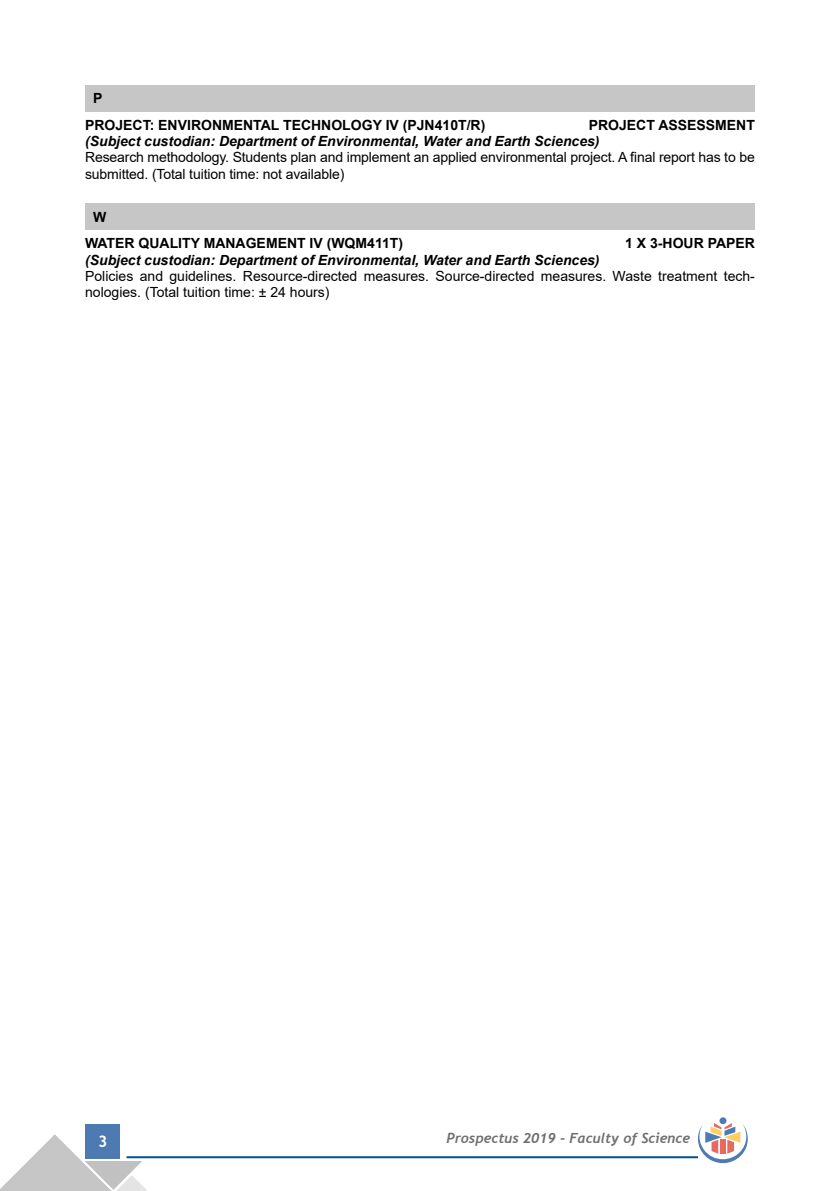
<style>
.page{position:relative;width:840px;height:1191px;background:#fff}
.page>*{position:absolute;margin:0;border:0;box-sizing:border-box;transform-origin:0 0}
.t1{font:700 16px "Trebuchet MS";color:#fff}
.t2{font:14px/16.4px "Arial";letter-spacing:-.01em;color:#000}
.t3{font:italic 700 14px "Arial";color:#000}
.t4{font:700 14px/26.4px "Arial";color:#000}
.t5{font:italic 700 14px "Trebuchet";color:#706f6f}
</style>
<div class="page">
<div style="left:86px;top:1124px;width:34px;height:34px;background:#4c7ab1"></div>
<hr style="left:126px;top:1156px;width:571px;height:2px;background:#005092">
<svg style="left:0;top:1134px;width:148px;height:57px"></svg>
<div style="left:719px;top:1117px;width:7px;height:7px;background:#4c7ab1;border-radius:50%"></div>
<svg style="left:697px;top:1123px;width:50px;height:40px"></svg>
<div style="left:85px;top:85px;width:669px;height:26px;background:#c6c6c6"></div>
<div style="left:85px;top:204px;width:669px;height:26px;background:#c6c6c6"></div>
<p class="t4" style="left:85px;top:85px;width:401px;text-indent:8px">P<br>PROJECT: ENVIRONMENTAL TECHNOLOGY IV (PJN410T/R)</p>
<p class="t4" style="left:588px;top:112px;width:167px">PROJECT ASSESSMENT</p>
<p class="t3" style="left:85px;top:132px;width:515px">(Subject custodian: Department of Environmental, Water and Earth Sciences)</p>
<p class="t2" style="left:85px;top:149px;width:670px">Research methodology. Students plan and implement an applied environmental project. A final report has to be submitted. (Total tuition time: not available)</p>
<p class="t4" style="left:85px;top:204px;width:319px;text-indent:8px">W<br>WATER QUALITY MANAGEMENT IV (WQM411T)</p>
<p class="t4" style="left:624px;top:230px;width:131px">1 X 3-HOUR PAPER</p>
<p class="t3" style="left:85px;top:250px;width:515px">(Subject custodian: Department of Environmental, Water and Earth Sciences)</p>
<p class="t2" style="left:85px;top:268px;width:671px">Policies and guidelines. Resource-directed measures. Source-directed measures. Waste treatment tech&shy;nologies. (Total tuition time: ± 24 hours)</p>
<p class="t1" style="left:98px;top:1131px;width:11px">3</p>
<p class="t5" style="left:446px;top:1129px;width:245px">Prospectus 2019 - Faculty of Science</p>
</div>
